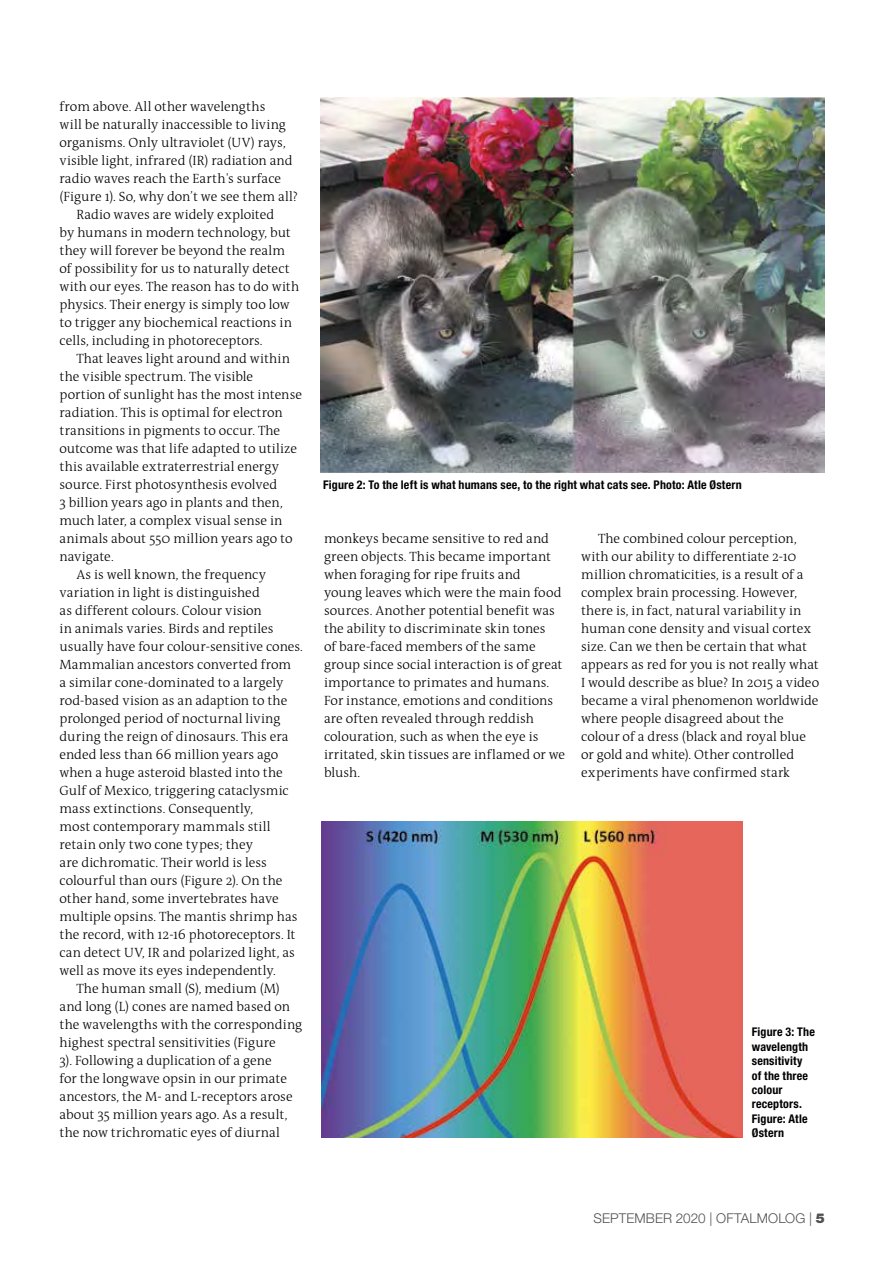
<style>
.page{position:relative;width:893px;height:1263px;background:#fff}
.page>*{position:absolute;margin:0;border:0;box-sizing:border-box;transform-origin:0 0}
.t1{font:300 13.5px/18px "The Antiqua B3";color:#000}
.t2{font:300 13.5px "Helvetica Neue LT";letter-spacing:.01em;color:#504f53}
.t3{font:700 condensed 12px/14.4px "Helvetica Neue LT";letter-spacing:.015em;color:#000}
.s1{font-weight:900}
</style>
<div class="page">
<img style="left:320px;top:97px;width:505px;height:375px">
<img style="left:322px;top:821px;width:420px;height:316px">
<p class="t1" style="left:60px;top:98px;width:207px">from above. All other wavelengths</p>
<p class="t1" style="left:60px;top:116px;width:228px">will be naturally inaccessible to living</p>
<p class="t1" style="left:60px;top:134px;width:228px">organisms. Only ultraviolet (UV) rays,</p>
<p class="t1" style="left:60px;top:152px;width:235px">visible light, infrared (IR) radiation and</p>
<p class="t1" style="left:60px;top:170px;width:223px">radio waves reach the Earth's surface</p>
<p class="t1" style="left:60px;top:188px;width:240px">(Figure 1). So, why don’t we see them all?</p>
<p class="t1" style="left:77px;top:206px;width:199px">Radio waves are widely exploited</p>
<p class="t1" style="left:60px;top:224px;width:233px">by humans in modern technology, but</p>
<p class="t1" style="left:60px;top:242px;width:227px">they will forever be beyond the realm</p>
<p class="t1" style="left:60px;top:260px;width:232px">of possibility for us to naturally detect</p>
<p class="t1" style="left:60px;top:278px;width:241px">with our eyes. The reason has to do with</p>
<p class="t1" style="left:60px;top:296px;width:232px">physics. Their energy is simply too low</p>
<p class="t1" style="left:60px;top:314px;width:234px">to trigger any biochemical reactions in</p>
<p class="t1" style="left:60px;top:332px;width:205px">cells, including in photoreceptors.</p>
<p class="t1" style="left:77px;top:350px;width:215px">That leaves light around and within</p>
<p class="t1" style="left:60px;top:368px;width:195px">the visible spectrum. The visible</p>
<p class="t1" style="left:60px;top:386px;width:244px">portion of sunlight has the most intense</p>
<p class="t1" style="left:60px;top:404px;width:225px">radiation. This is optimal for electron</p>
<p class="t1" style="left:60px;top:422px;width:222px">transitions in pigments to occur. The</p>
<p class="t1" style="left:60px;top:440px;width:239px">outcome was that life adapted to utilize</p>
<p class="t1" style="left:60px;top:458px;width:221px">this available extraterrestrial energy</p>
<p class="t1" style="left:60px;top:476px;width:219px">source. First photosynthesis evolved</p>
<p class="t1" style="left:60px;top:494px;width:225px">3 billion years ago in plants and then,</p>
<p class="t1" style="left:60px;top:512px;width:224px">much later, a complex visual sense in</p>
<p class="t1" style="left:60px;top:530px;width:235px">animals about 550 million years ago to</p>
<p class="t1" style="left:60px;top:548px;width:56px">navigate.</p>
<p class="t1" style="left:77px;top:566px;width:191px">As is well known, the frequency</p>
<p class="t1" style="left:60px;top:584px;width:202px">variation in light is distinguished</p>
<p class="t1" style="left:60px;top:602px;width:204px">as different colours. Colour vision</p>
<p class="t1" style="left:60px;top:620px;width:215px">in animals varies. Birds and reptiles</p>
<p class="t1" style="left:60px;top:638px;width:245px">usually have four colour-sensitive cones.</p>
<p class="t1" style="left:60px;top:656px;width:233px">Mammalian ancestors converted from</p>
<p class="t1" style="left:60px;top:674px;width:226px">a similar cone-dominated to a largely</p>
<p class="t1" style="left:60px;top:692px;width:229px">rod-based vision as an adaption to the</p>
<p class="t1" style="left:60px;top:710px;width:222px">prolonged period of nocturnal living</p>
<p class="t1" style="left:60px;top:728px;width:231px">during the reign of dinosaurs. This era</p>
<p class="t1" style="left:60px;top:746px;width:220px">ended less than 66 million years ago</p>
<p class="t1" style="left:60px;top:764px;width:225px">when a huge asteroid blasted into the</p>
<p class="t1" style="left:60px;top:782px;width:231px">Gulf of Mexico, triggering cataclysmic</p>
<p class="t1" style="left:60px;top:800px;width:195px">mass extinctions. Consequently,</p>
<p class="t1" style="left:60px;top:818px;width:213px">most contemporary mammals still</p>
<p class="t1" style="left:60px;top:836px;width:195px">retain only two cone types; they</p>
<p class="t1" style="left:60px;top:854px;width:209px">are dichromatic. Their world is less</p>
<p class="t1" style="left:60px;top:872px;width:224px">colourful than ours (Figure 2). On the</p>
<p class="t1" style="left:60px;top:890px;width:221px">other hand, some invertebrates have</p>
<p class="t1" style="left:60px;top:908px;width:240px">multiple opsins. The mantis shrimp has</p>
<p class="t1" style="left:60px;top:926px;width:237px">the record, with 12-16 photoreceptors. It</p>
<p class="t1" style="left:60px;top:944px;width:237px">can detect UV, IR and polarized light, as</p>
<p class="t1" style="left:60px;top:962px;width:218px">well as move its eyes independently.</p>
<p class="t1" style="left:77px;top:980px;width:205px">The human small (S), medium (M)</p>
<p class="t1" style="left:60px;top:998px;width:232px">and long (L) cones are named based on</p>
<p class="t1" style="left:60px;top:1016px;width:244px">the wavelengths with the corresponding</p>
<p class="t1" style="left:60px;top:1034px;width:218px">highest spectral sensitivities (Figure</p>
<p class="t1" style="left:60px;top:1052px;width:214px">3). Following a duplication of a gene</p>
<p class="t1" style="left:60px;top:1070px;width:229px">for the longwave opsin in our primate</p>
<p class="t1" style="left:60px;top:1088px;width:235px">ancestors, the M- and L-receptors arose</p>
<p class="t1" style="left:60px;top:1106px;width:229px">about 35 million years ago. As a result,</p>
<p class="t1" style="left:60px;top:1124px;width:222px">the now trichromatic eyes of diurnal</p>
<p class="t3" style="left:323px;top:477px;width:420px">Figure 2: To the left is what humans see, to the right what cats see. Photo: Atle Østern</p>
<p class="t1" style="left:324px;top:530px;width:243px">monkeys became sensitive to red and green objects. This became important when foraging for ripe fruits and<br>young leaves which were the main food sources. Another potential benefit was the ability to discriminate skin tones<br>of bare-faced members of the same group since social interaction is of great importance to primates and humans.<br>For instance, emotions and conditions are often revealed through reddish colouration, such as when the eye is irritated, skin tissues are inflamed or we blush.</p>
<p class="t1" style="left:581px;top:530px;width:240px;text-indent:17px">The combined colour perception, with our ability to differentiate 2-10 million chromaticities, is a result of a complex brain processing. However, there is, in fact, natural variability in human cone density and visual cortex size. Can we then be certain that what appears as red for you is not really what I would describe as blue? In 2015 a video became a viral phenomenon worldwide where people disagreed about the colour of a dress (black and royal blue or gold and white). Other controlled experiments have confirmed stark</p>
<p class="t3" style="left:752px;top:1025px;width:65px">Figure 3: The wavelength sensitivity of the three colour receptors.<br>Figure: Atle<br>Østern</p>
<p class="t2" style="left:594px;top:1209px;width:233px">SEPTEMBER 2020 | OFTALMOLOG | <span class="s1">5</span></p>
</div>
